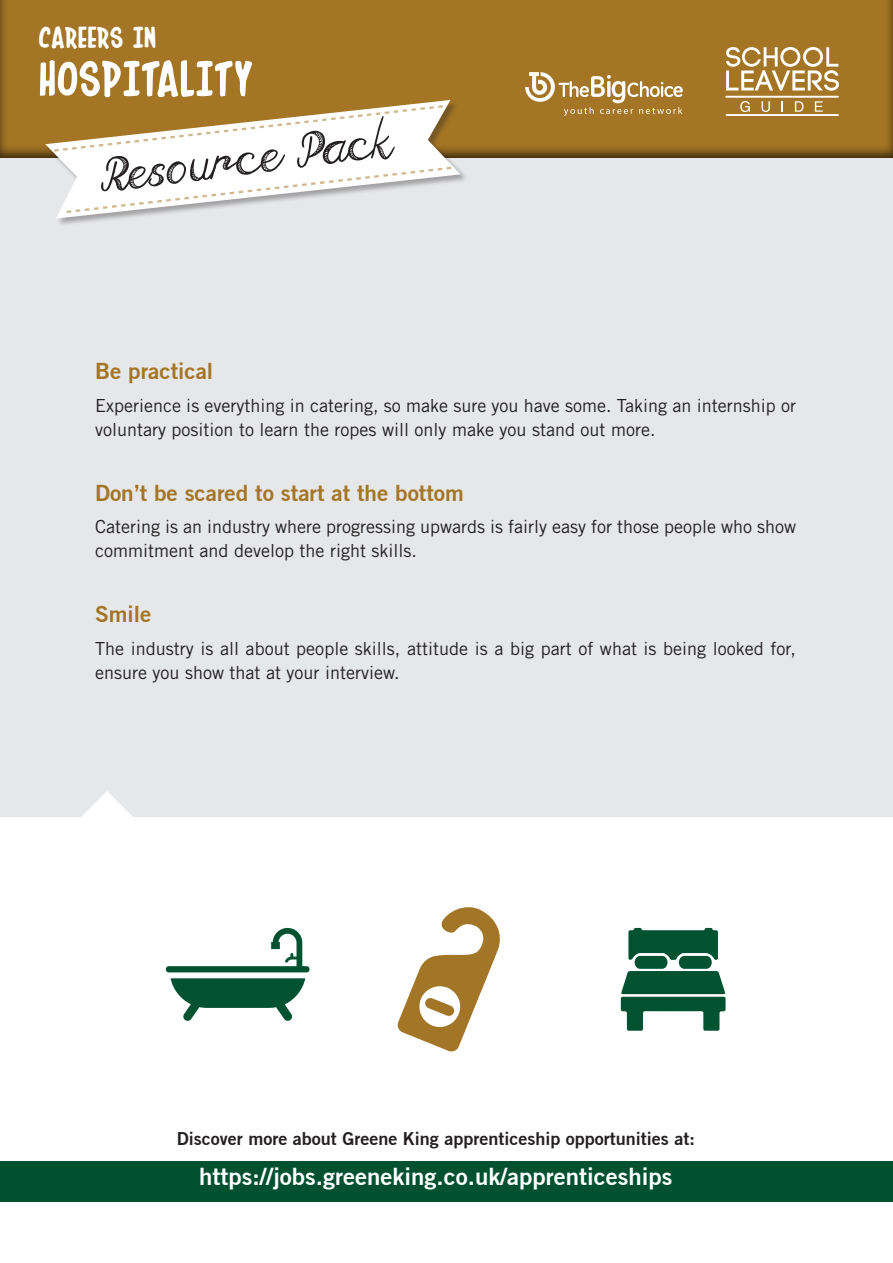
<style>
.page{position:relative;width:893px;height:1263px;background:#fff}
.page>*{position:absolute;margin:0;border:0;box-sizing:border-box;transform-origin:0 0}
.t1{font:60px "In House Edition";color:#fff}
.t2{font:49.8px "Falling Rain";color:#231f20}
.t3{font:36px "In House Edition";color:#fff}
.t4{font:700 24px "Trade Gothic No.2";color:#fff}
.t5{font:700 22.5px "Trade Gothic No.2";color:#a37525}
.t6{font:18px/24px "Trade Gothic LT Std";color:#231f20}
.t7{font:700 18px "Trade Gothic No.2";color:#231f20}
</style>
<div class="page">
<div style="left:0;top:0;width:893px;height:816px;background:#e6e7e9"></div>
<svg style="left:79px;top:791px;width:57px;height:26px"></svg>
<div style="left:0;top:0;width:893px;height:160px;background:#231f20;opacity:.75"></div>
<hr style="left:727px;top:114px;width:111px;height:2px;background:#fff">
<svg style="left:726px;top:47px;width:113px;height:44px"></svg>
<svg style="left:740px;top:101px;width:10px;height:11px"></svg>
<svg style="left:762px;top:101px;width:8px;height:11px"></svg>
<svg style="left:795px;top:101px;width:8px;height:11px"></svg>
<svg style="left:815px;top:101px;width:8px;height:11px"></svg>
<hr style="left:726px;top:96px;width:112px;height:2px;background:#fff">
<div style="left:46px;top:100px;width:423px;height:127px;background:#231f20;opacity:.35"></div>
<svg style="left:45px;top:100px;width:415px;height:119px"></svg>
<svg style="left:52px;top:104px;width:393px;height:49px"></svg>
<svg style="left:64px;top:165px;width:390px;height:49px"></svg>
<svg style="left:525px;top:72px;width:158px;height:44px"></svg>
<div style="left:0;top:1161px;width:893px;height:41px;background:#005130"></div>
<svg style="left:166px;top:928px;width:144px;height:44px"></svg>
<svg style="left:171px;top:978px;width:134px;height:43px"></svg>
<svg style="left:621px;top:928px;width:104px;height:103px"></svg>
<svg style="left:397px;top:907px;width:103px;height:145px"></svg>
<p class="t3" style="left:38px;top:21px;width:119px">CAREERS IN</p>
<p class="t1" style="left:38px;top:52px;width:216px">HOSPITALITY</p>
<p class="t2" style="left:96px;top:147px;width:298px;rotate:-7deg">Resource Pack</p>
<p class="t5" style="left:95px;top:357px;width:120px">Be practical</p>
<p class="t6" style="left:95px;top:393px;width:702px">Experience is everything in catering, so make sure you have some. Taking an internship or voluntary position to learn the ropes will only make you stand out more.</p>
<p class="t5" style="left:95px;top:479px;width:370px">Don’t be scared to start at the bottom</p>
<p class="t6" style="left:95px;top:515px;width:703px">Catering is an industry where progressing upwards is fairly easy for those people who show commitment and develop the right skills.</p>
<p class="t5" style="left:95px;top:600px;width:58px">Smile</p>
<p class="t6" style="left:95px;top:636px;width:702px">The industry is all about people skills, attitude is a big part of what is being looked for, ensure you show that at your interview.</p>
<p class="t7" style="left:177px;top:1128px;width:519px">Discover more about Greene King apprenticeship opportunities at:</p>
<p class="t4" style="left:199px;top:1162px;width:475px">https://jobs.greeneking.co.uk/apprenticeships</p>
</div>
